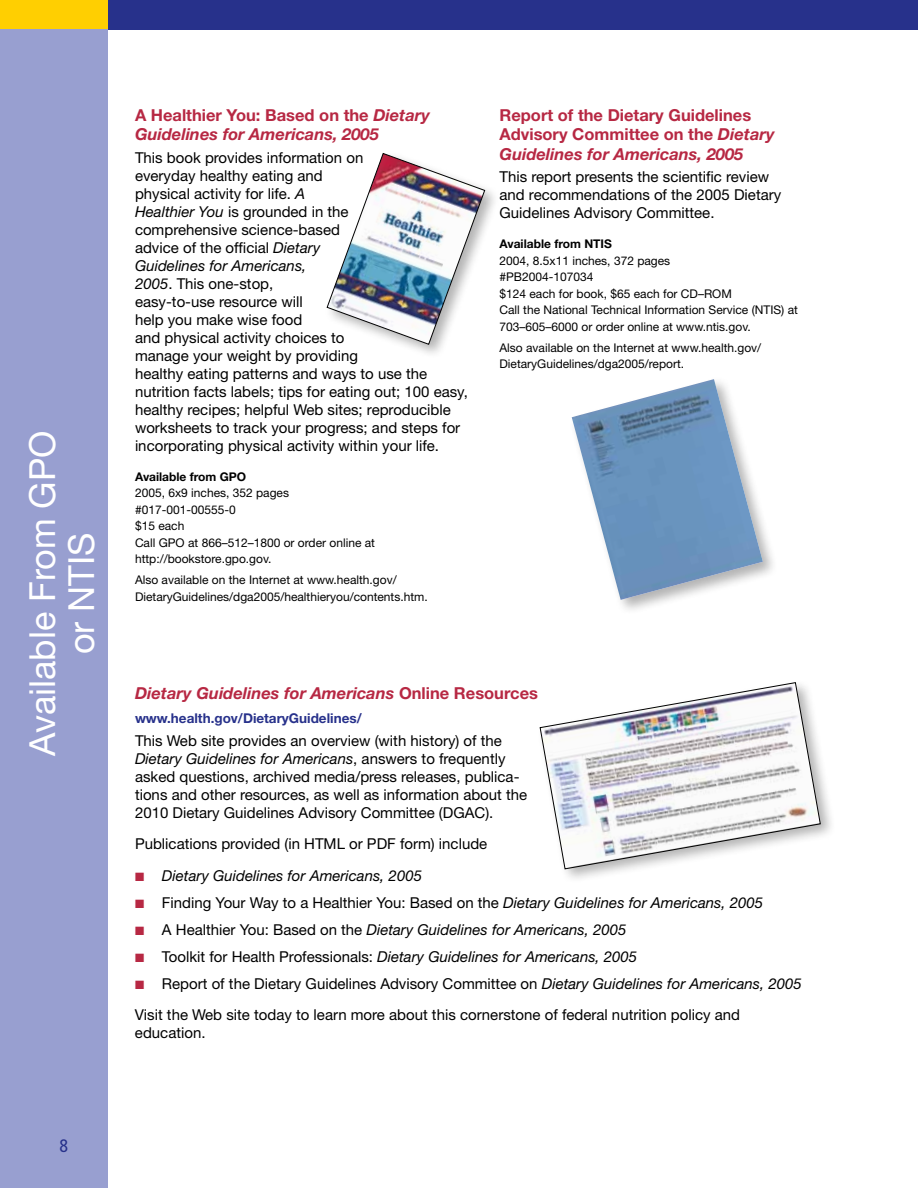
<style>
.page{position:relative;width:918px;height:1188px;background:#fff}
.page>*{position:absolute;margin:0;border:0;box-sizing:border-box;transform-origin:0 0}
.t1{font:36px/39px "Helvetica Neue";color:#fff;text-align:center}
.t2{font:condensed 18px "Frutiger";color:#27318b}
.t3{font:italic 700 16.5px/19.5px "Helvetica Neue";color:#b72843}
.t4{font:700 16.5px/19.5px "Helvetica Neue";color:#b72843}
.t5{font:15px/18px "Helvetica Neue";color:#000}
.t6{font:italic 15px "Helvetica Neue";color:#000}
.t7{font:700 13.5px "Helvetica Neue";color:#27318b}
.t8{font:12px/16.5px "Helvetica Neue";color:#000}
.t9{font:12px "Zapf Dingbats";color:#b72843}
.s1{font-style:normal}
.s2{font-style:italic}
.s3{font-weight:700}
</style>
<div class="page">
<div style="left:108px;top:0;width:810px;height:29px;background:#27318b"></div>
<div style="left:0;top:0;width:108px;height:29px;background:#ffcf01"></div>
<div style="left:0;top:30px;width:108px;height:1158px;background:#989fd0"></div>
<div style="left:323px;top:149px;width:176px;height:209px;background:#000;opacity:.3"></div>
<img style="left:327px;top:153px;width:158px;height:192px">
<div style="left:567px;top:375px;width:210px;height:239px;background:#000;opacity:.3"></div>
<img style="left:572px;top:379px;width:191px;height:221px">
<div style="left:536px;top:678px;width:299px;height:205px;background:#000;opacity:.3"></div>
<svg style="left:540px;top:682px;width:281px;height:187px"></svg>
<h1 class="t1" style="left:23px;top:756px;width:327px;rotate:-90deg">Available From GPO or NTIS</h1>
<h2 class="t3" style="left:135px;top:105px;width:297px"><span class="s1">A Healthier You: Based on the</span> Dietary<br>Guidelines for Americans, 2005</h2>
<h2 class="t4" style="left:500px;top:105px;width:277px">Report of the Dietary Guidelines<br>Advisory Committee on the <span class="s2">Dietary</span></h2>
<p class="t5" style="left:135px;top:148px;width:230px">This book provides information on</p>
<h2 class="t3" style="left:500px;top:144px;width:245px">Guidelines for Americans, 2005</h2>
<p class="t5" style="left:135px;top:166px;width:334px">everyday healthy eating and<br>physical activity for life. <span class="s2">A<br>Healthier You</span> is grounded in the<br>comprehensive science-based<br>advice of the official <span class="s2">Dietary<br>Guidelines for Americans,<br>2005</span>. This one-stop,<br>easy-to-use resource will<br>help you make wise food<br>and physical activity choices to<br>manage your weight by providing<br>healthy eating patterns and ways to use the nutrition facts labels; tips for eating out; 100 easy, healthy recipes; helpful Web sites; reproducible worksheets to track your progress; and steps for incorporating physical activity within your life.</p>
<p class="t8" style="left:135px;top:468px;width:242px"><span class="s3">Available from GPO<br></span>2005, 6x9 inches, 352 pages #017-001-00555-0<br>$15 each<br>Call GPO at 866–512–1800 or order online at</p>
<p class="t8" style="left:135px;top:551px;width:138px">http://bookstore.gpo.gov.</p>
<p class="t8" style="left:135px;top:572px;width:263px">Also available on the Internet at www.health.gov/</p>
<p class="t8" style="left:135px;top:588px;width:294px">DietaryGuidelines/dga2005/healthieryou/contents.htm.</p>
<p class="t5" style="left:500px;top:168px;width:283px">This report presents the scientific review and recommendations of the 2005 Dietary<br>Guidelines Advisory Committee.</p>
<p class="t8" style="left:500px;top:236px;width:300px"><span class="s3">Available from NTIS<br></span>2004, 8.5x11 inches, 372 pages<br>#PB2004-107034<br>$124 each for book, $65 each for CD–ROM<br>Call the National Technical Information Service (NTIS) at 703–605–6000 or order online at www.ntis.gov.</p>
<p class="t8" style="left:500px;top:339px;width:263px">Also available on the Internet at www.health.gov/</p>
<p class="t8" style="left:500px;top:356px;width:186px">DietaryGuidelines/dga2005/report.</p>
<h2 class="t3" style="left:135px;top:683px;width:405px">Dietary Guidelines for Americans <span class="s1">Online Resources</span></h2>
<p class="t7" style="left:135px;top:710px;width:228px">www.health.gov/DietaryGuidelines/</p>
<p class="t5" style="left:135px;top:731px;width:394px">This Web site provides an overview (with history) of the <span class="s2">Dietary Guidelines for Americans</span>, answers to frequently asked questions, archived media/press releases, publica&shy;tions and other resources, as well as information about the 2010 Dietary Guidelines Advisory Committee (DGAC).</p>
<p class="t5" style="left:135px;top:835px;width:354px">Publications provided (in HTML or PDF form) include</p>
<p class="t9" style="left:135px;top:871px;width:11px">■</p>
<p class="t6" style="left:162px;top:866px;width:262px">Dietary Guidelines for Americans, 2005</p>
<p class="t9" style="left:135px;top:898px;width:11px">■</p>
<p class="t5" style="left:162px;top:893px;width:603px">Finding Your Way to a Healthier You: Based on the <span class="s2">Dietary Guidelines for Americans, 2005</span></p>
<p class="t9" style="left:135px;top:925px;width:11px">■</p>
<p class="t6" style="left:162px;top:920px;width:466px"><span class="s1">A Healthier You: Based on the</span> Dietary Guidelines for Americans, 2005</p>
<p class="t9" style="left:135px;top:952px;width:11px">■</p>
<p class="t6" style="left:162px;top:947px;width:477px"><span class="s1">Toolkit for Health Professionals:</span> Dietary Guidelines for Americans, 2005</p>
<p class="t9" style="left:135px;top:979px;width:11px">■</p>
<p class="t5" style="left:162px;top:974px;width:641px">Report of the Dietary Guidelines Advisory Committee on <span class="s2">Dietary Guidelines for Americans, 2005</span></p>
<p class="t5" style="left:135px;top:1006px;width:607px">Visit the Web site today to learn more about this cornerstone of federal nutrition policy and education.</p>
<p class="t2" style="left:60px;top:1135px;width:10px">8</p>
</div>
